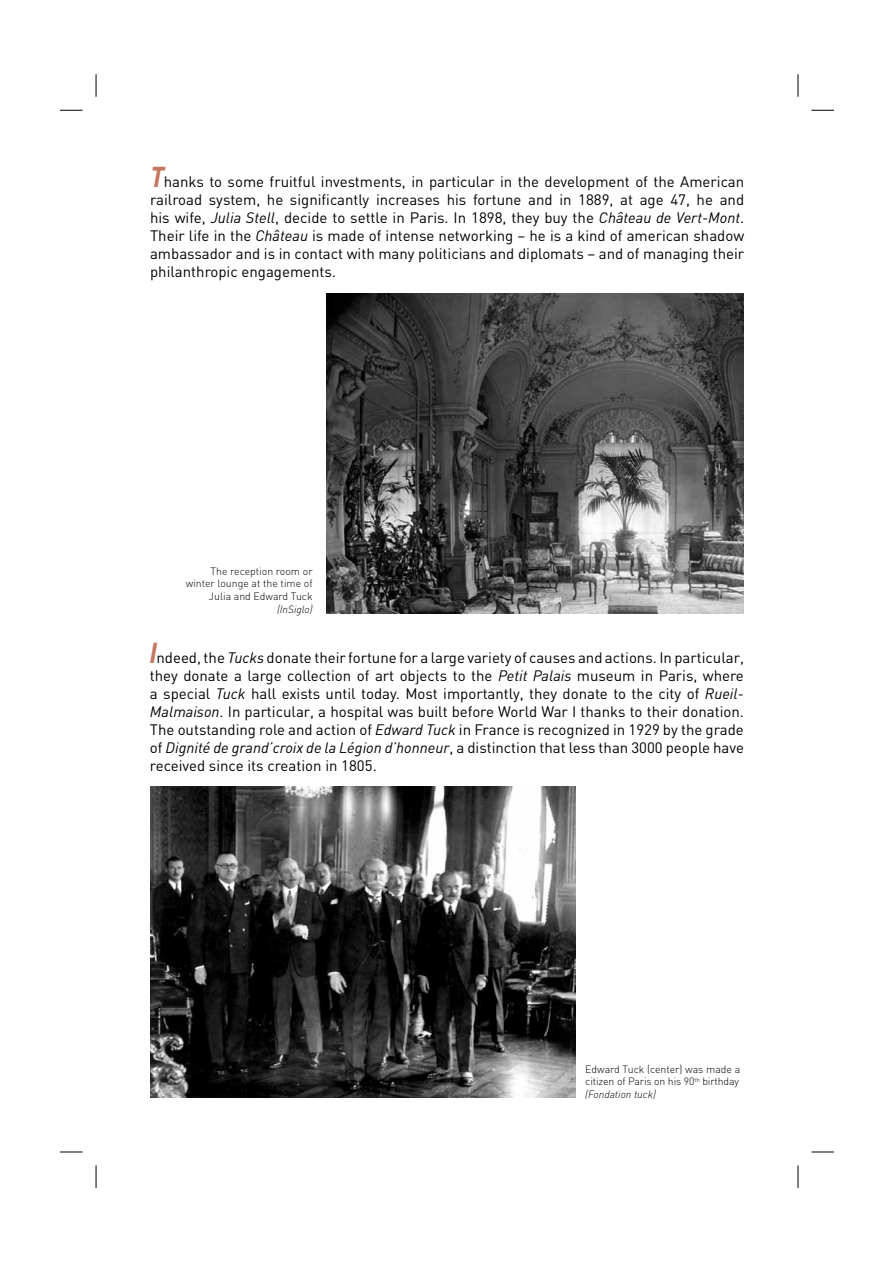
<style>
.page{position:relative;width:893px;height:1263px;background:#fff}
.page>*{position:absolute;margin:0;border:0;box-sizing:border-box;transform-origin:0 0}
.t1{font:15px/18px "DIN";color:#000;text-align:justify}
.t2{font:300 10.5px/12.6px "DIN";color:#000;text-align:right}
.t3{font:italic 300 10.5px "DIN";color:#000}
.s1{font-family:"Monark";font-weight:700;font-style:italic;font-size:27px;color:#c57861}
.s2{font-style:italic}
</style>
<div class="page">
<img style="left:327px;top:293px;width:417px;height:320px">
<img style="left:150px;top:786px;width:425px;height:312px">
<svg style="left:60px;top:110px;width:22px;height:1px"></svg>
<svg style="left:811px;top:110px;width:23px;height:1px"></svg>
<svg style="left:60px;top:1152px;width:22px;height:1px"></svg>
<svg style="left:811px;top:1152px;width:23px;height:1px"></svg>
<svg style="left:96px;top:74px;width:1px;height:23px"></svg>
<svg style="left:96px;top:1166px;width:1px;height:22px"></svg>
<svg style="left:797px;top:74px;width:1px;height:23px"></svg>
<svg style="left:797px;top:1166px;width:1px;height:22px"></svg>
<p class="t1" style="left:150px;top:172px;width:595px"><span class="s1">T</span>hanks to some fruitful investments, in particular in the development of the American railroad system, he significantly increases his fortune and in 1889, at age 47, he and his wife, <span class="s2">Julia Stell</span>, decide to settle in Paris. In 1898, they buy the <span class="s2">Château de Vert-Mont</span>.<br>Their life in the <span class="s2">Château</span> is made of intense networking – he is a kind of american shadow ambassador and is in contact with many politicians and diplomats – and of managing their philanthropic engagements.</p>
<p class="t2" style="left:186px;top:565px;width:128px">The reception room or winter lounge at the time of<br>Julia and Edward Tuck</p>
<p class="t3" style="left:277px;top:602px;width:37px">(InSiglo)</p>
<p class="t1" style="left:150px;top:649px;width:595px"><span class="s1">I</span>ndeed, the <span class="s2">Tucks</span> donate their fortune for a large variety of causes and actions. In particular, they donate a large collection of art objects to the <span class="s2">Petit Palais</span> museum in Paris, where a special <span class="s2">Tuck</span> hall exists until today. Most importantly, they donate to the city of <span class="s2">Rueil-Malmaison</span>. In particular, a hospital was built before World War I thanks to their donation.<br>The outstanding role and action of <span class="s2">Edward Tuck</span> in France is recognized in 1929 by the grade of <span class="s2">Dignité de grand’croix de la Légion d’honneur</span>, a distinction that less than 3000 people have received since its creation in 1805.</p>
<p class="t2" style="left:585px;top:1062px;width:156px;text-align:justify">Edward Tuck (center) was made a citizen of Paris on his 90<sup>th</sup> birthday <span class="s2">(Fondation tuck)</span></p>
</div>
